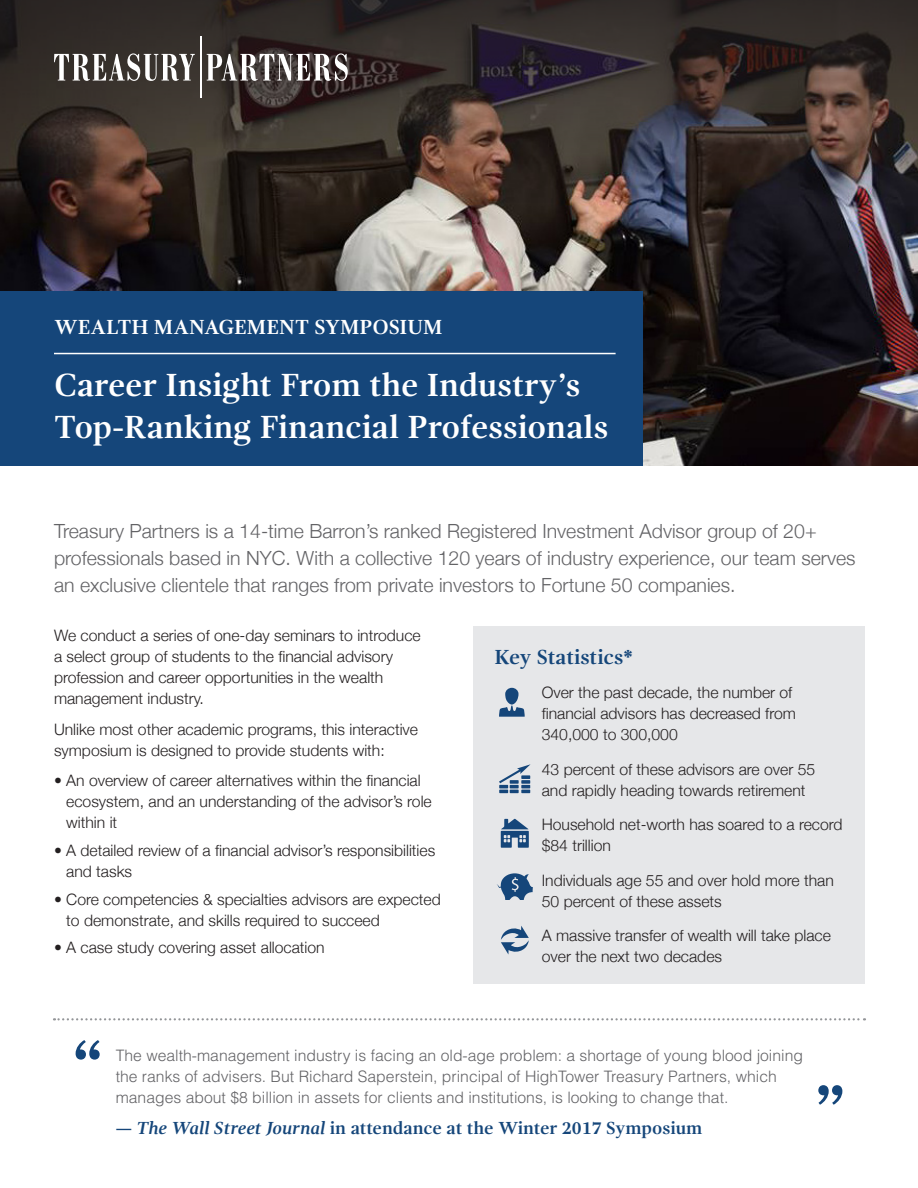
<style>
.page{position:relative;width:918px;height:1188px;background:#fff}
.page>*{position:absolute;margin:0;border:0;box-sizing:border-box;transform-origin:0 0}
._2nd_header{font:700 72px "Gandhi Serif";color:#15467a}
.t1{font:700 33px/42px "Gandhi Serif";color:#fff}
.t2{font:700 21px "Gandhi Serif";color:#fff}
._2nd_header-2{font:700 21px "Gandhi Serif";color:#15467a}
.intro{font:300 19.5px/27px "Helvetica Neue";color:#636366}
._2nd_header-3{font:700 18px "Gandhi Serif";color:#15467a}
.body_copy{font:300 15.75px/21px "Helvetica Neue";color:#231f20}
._2nd_header-4{font:300 15.75px/21px "Helvetica LT Std";color:#636366}
.s1{font-style:italic}
</style>
<div class="page">
<img style="left:0;top:203px;width:918px;height:262px">
<svg style="left:0;top:0;width:918px;height:203px;background:#3a302d"></svg>
<div style="left:0;top:291px;width:643px;height:174px;background:#15467a"></div>
<div style="left:473px;top:626px;width:392px;height:358px;background:#e6e7e9"></div>
<hr style="left:54px;top:353px;width:562px;height:1px;background:#fff">
<svg style="left:54px;top:53px;width:141px;height:28px"></svg>
<svg style="left:207px;top:53px;width:141px;height:28px"></svg>
<hr style="left:201px;top:36px;width:1px;height:62px;background:#fff">
<svg style="left:499px;top:688px;width:26px;height:29px"></svg>
<svg style="left:499px;top:764px;width:32px;height:29px"></svg>
<svg style="left:497px;top:873px;width:36px;height:27px"></svg>
<svg style="left:501px;top:926px;width:28px;height:29px"></svg>
<svg style="left:501px;top:819px;width:28px;height:29px"></svg>
<svg style="left:54px;top:1018px;width:811px;height:2px"></svg>
<p class="t2" style="left:54px;top:315px;width:390px">WEALTH MANAGEMENT SYMPOSIUM</p>
<p class="t1" style="left:54px;top:364px;width:556px">Career Insight From the Industry’s<br>Top-Ranking Financial Professionals</p>
<p class="intro" style="left:54px;top:517px;width:803px">Treasury Partners is a 14-time Barron’s ranked Registered Investment Advisor group of 20+ professionals based in NYC. With a collective 120 years of industry experience, our team serves an exclusive clientele that ranges from private investors to Fortune 50 companies.</p>
<p class="body_copy" style="left:54px;top:624px;width:368px">We conduct a series of one-day seminars to introduce a select group of students to the financial advisory profession and career opportunities in the wealth management industry.</p>
<p class="body_copy" style="left:54px;top:718px;width:366px">Unlike most other academic programs, this interactive symposium is designed to provide students with:</p>
<p class="body_copy" style="left:66px;top:769px;width:367px;text-indent:-12px">• An overview of career alternatives within the financial ecosystem, and an understanding of the advisor’s role within it</p>
<p class="body_copy" style="left:66px;top:839px;width:371px;text-indent:-12px">• A detailed review of a financial advisor’s responsibilities and tasks</p>
<p class="body_copy" style="left:66px;top:888px;width:376px;text-indent:-12px">• Core competencies &amp; specialties advisors are expected to demonstrate, and skills required to succeed</p>
<p class="body_copy" style="left:54px;top:936px;width:272px">• A case study covering asset allocation</p>
<p class="_2nd_header-2" style="left:495px;top:645px;width:140px">Key Statistics*</p>
<p class="body_copy" style="left:542px;top:681px;width:256px">Over the past decade, the number of financial advisors has decreased from<br>340,000 to 300,000</p>
<p class="body_copy" style="left:542px;top:758px;width:275px">43 percent of these advisors are over 55 and rapidly heading towards retirement</p>
<p class="body_copy" style="left:542px;top:813px;width:302px">Household net-worth has soared to a record $84 trillion</p>
<p class="body_copy" style="left:542px;top:869px;width:294px">Individuals age 55 and over hold more than<br>50 percent of these assets</p>
<p class="body_copy" style="left:542px;top:924px;width:291px">A massive transfer of wealth will take place over the next two decades</p>
<p class="_2nd_header" style="left:72px;top:1024px;width:34px">“</p>
<p class="_2nd_header-4" style="left:116px;top:1045px;width:689px">The wealth-management industry is facing an old-age problem: a shortage of young blood joining</p>
<p class="_2nd_header-4" style="left:116px;top:1066px;width:663px">the ranks of advisers. But Richard Saperstein, principal of HighTower Treasury Partners, which manages about $8 billion in assets for clients and institutions, is looking to change that.</p>
<p class="_2nd_header-3" style="left:116px;top:1118px;width:588px">— <span class="s1">The Wall Street Journal</span> in attendance at the Winter 2017 Symposium</p>
<p class="_2nd_header" style="left:846px;top:1121px;width:34px;rotate:-180deg">“</p>
</div>
